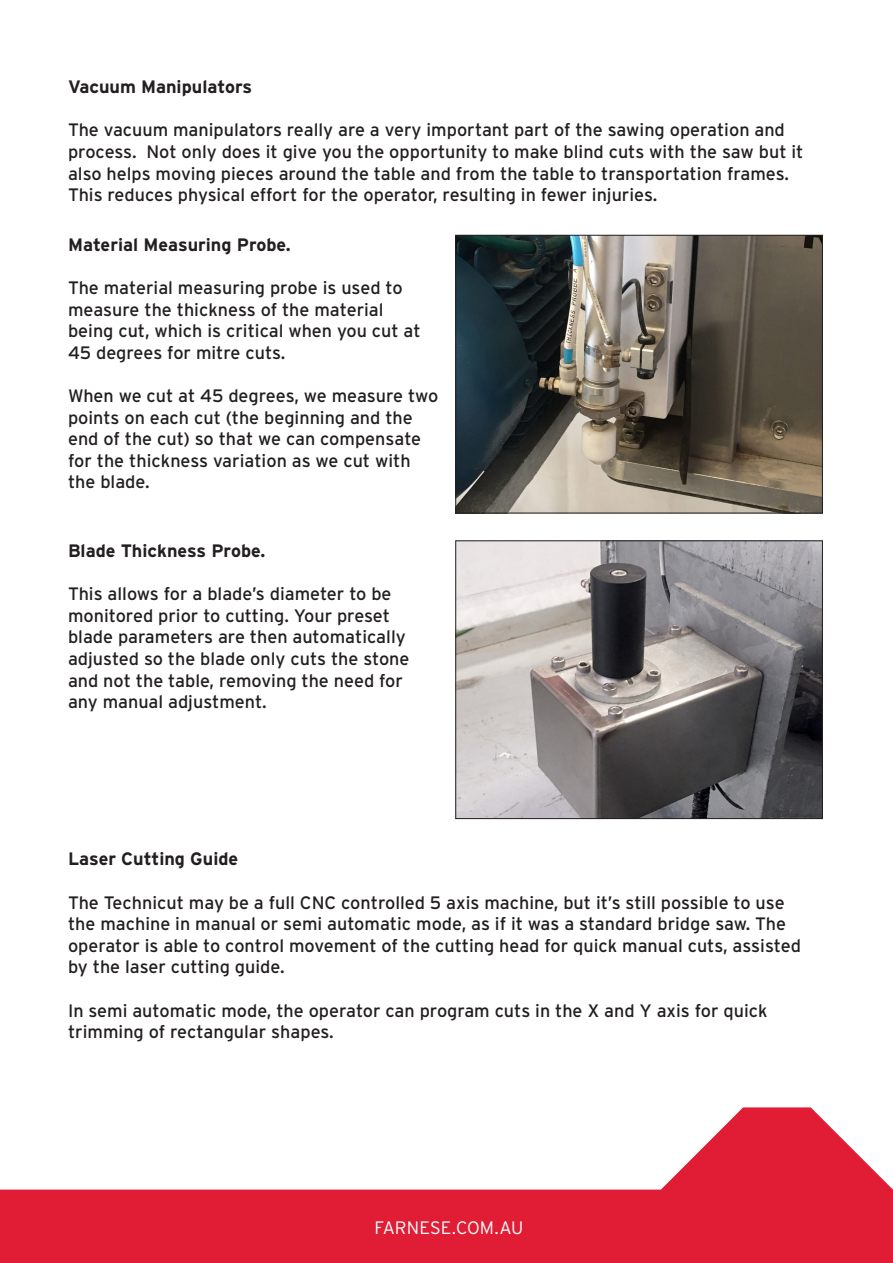
<style>
.page{position:relative;width:893px;height:1263px;background:#fff}
.page>*{position:absolute;margin:0;border:0;box-sizing:border-box;transform-origin:0 0}
.t1{font:18px/21.6px "Interstate";color:#231f20}
.t2{font:700 18px "Interstate";color:#231f20}
.t3{font:300 18px "Interstate";color:#fff}
</style>
<div class="page">
<svg style="left:0;top:1107px;width:893px;height:156px;fill:#e01d35"></svg>
<img style="left:457px;top:237px;width:364px;height:274px">
<div style="left:455px;top:235px;width:368px;height:278px;border:1px solid #231f20"></div>
<img style="left:457px;top:542px;width:364px;height:275px">
<div style="left:455px;top:540px;width:368px;height:279px;border:1px solid #231f20"></div>
<p class="t2" style="left:68px;top:77px;width:185px">Vacuum Manipulators</p>
<p class="t1" style="left:68px;top:119px;width:718px">The vacuum manipulators really are a very important part of the sawing operation and</p>
<p class="t1" style="left:68px;top:141px;width:737px">process. Not only does it give you the opportunity to make blind cuts with the saw but it also helps moving pieces around the table and from the table to transportation frames.</p>
<p class="t1" style="left:68px;top:184px;width:591px">This reduces physical effort for the operator, resulting in fewer injuries.</p>
<p class="t2" style="left:68px;top:234px;width:224px">Material Measuring Probe.</p>
<p class="t1" style="left:68px;top:277px;width:336px">The material measuring probe is used to measure the thickness of the material</p>
<p class="t1" style="left:68px;top:320px;width:354px">being cut, which is critical when you cut at<br>45 degrees for mitre cuts.</p>
<p class="t1" style="left:68px;top:385px;width:372px">When we cut at 45 degrees, we measure two points on each cut (the beginning and the end of the cut) so that we can compensate for the thickness variation as we cut with the blade.</p>
<p class="t2" style="left:68px;top:541px;width:199px">Blade Thickness Probe.</p>
<p class="t1" style="left:68px;top:583px;width:325px">This allows for a blade’s diameter to be</p>
<p class="t1" style="left:68px;top:604px;width:323px">monitored prior to cutting. Your preset</p>
<p class="t1" style="left:68px;top:626px;width:343px">blade parameters are then automatically adjusted so the blade only cuts the stone and not the table, removing the need for</p>
<p class="t1" style="left:68px;top:691px;width:200px">any manual adjustment.</p>
<p class="t2" style="left:68px;top:849px;width:172px">Laser Cutting Guide</p>
<p class="t1" style="left:68px;top:891px;width:734px">The Technicut may be a full CNC controlled 5 axis machine, but it’s still possible to use the machine in manual or semi automatic mode, as if it was a standard bridge saw. The operator is able to control movement of the cutting head for quick manual cuts, assisted by the laser cutting guide.</p>
<p class="t1" style="left:68px;top:999px;width:701px">In semi automatic mode, the operator can program cuts in the X and Y axis for quick trimming of rectangular shapes.</p>
<p class="t3" style="left:374px;top:1217px;width:151px">FARNESE.COM.AU</p>
</div>
